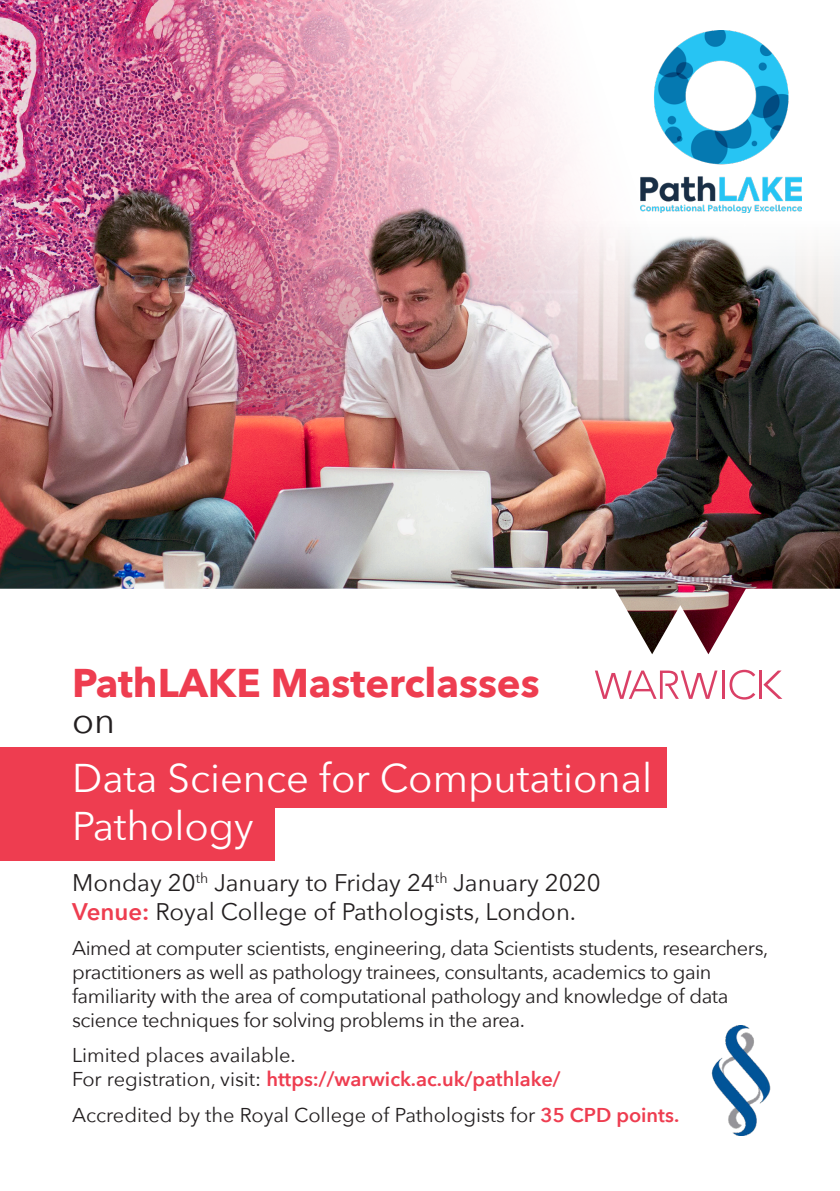
<style>
.page{position:relative;width:840px;height:1191px;background:#fff}
.page>*{position:absolute;margin:0;border:0;box-sizing:border-box;transform-origin:0 0}
.t1{font:40px/48px "Avenir Next";color:#fff}
.t2{font:700 40px "Avenir Next";color:#ee3d50}
.t3{font:36px "Avenir Next";color:#231f20}
.t4{font:24px "Avenir Next";color:#231f20}
.t5{font:20px/24px "Avenir Next";letter-spacing:-.02em;color:#231f20}
.t6{font:20px "Avenir Next";color:#231f20}
.t7{font:600 20px "Avenir Next";color:#ee3d50}
.s1{font-weight:600;color:#ee3d50}
.s2{font-weight:400;color:#231f20}
</style>
<div class="page">
<img style="left:0;top:0;width:526px;height:25px">
<img style="left:0;top:25px;width:802px;height:154px">
<img style="left:0;top:179px;width:839px;height:410px">
<svg style="left:0;top:589px;width:783px;height:547px"></svg>
<svg style="left:594px;top:670px;width:188px;height:29px"></svg>
<div style="left:0;top:747px;width:666px;height:61px;background:#ee3d50"></div>
<div style="left:0;top:805px;width:274px;height:55px;background:#ee3d50"></div>
<img style="left:639px;top:31px;width:161px;height:182px">
<img style="left:703px;top:1026px;width:73px;height:109px">
<p class="t2" style="left:72px;top:648px;width:469px">PathLAKE Masterclasses</p>
<p class="t3" style="left:72px;top:690px;width:44px">on</p>
<p class="t1" style="left:72px;top:753px;width:581px">Data Science for Computational<br>Pathology</p>
<p class="t4" style="left:72px;top:862px;width:529px">Monday 20<sup>th</sup> January to Friday 24<sup>th</sup> January 2020</p>
<p class="t4" style="left:72px;top:891px;width:505px"><span class="s1">Venue:</span> Royal College of Pathologists, London.</p>
<p class="t5" style="left:72px;top:935px;width:697px">Aimed at computer scientists, engineering, data Scientists students, researchers, practitioners as well as pathology trainees, consultants, academics to gain familiarity with the area of computational pathology and knowledge of data science techniques for solving problems in the area.</p>
<p class="t6" style="left:72px;top:1038px;width:225px">Limited places available.</p>
<p class="t7" style="left:72px;top:1062px;width:490px"><span class="s2">For registration, visit:</span> https://warwick.ac.uk/pathlake/</p>
<p class="t6" style="left:72px;top:1098px;width:608px">Accredited by the Royal College of Pathologists for <span class="s1">35 CPD points.</span></p>
</div>
